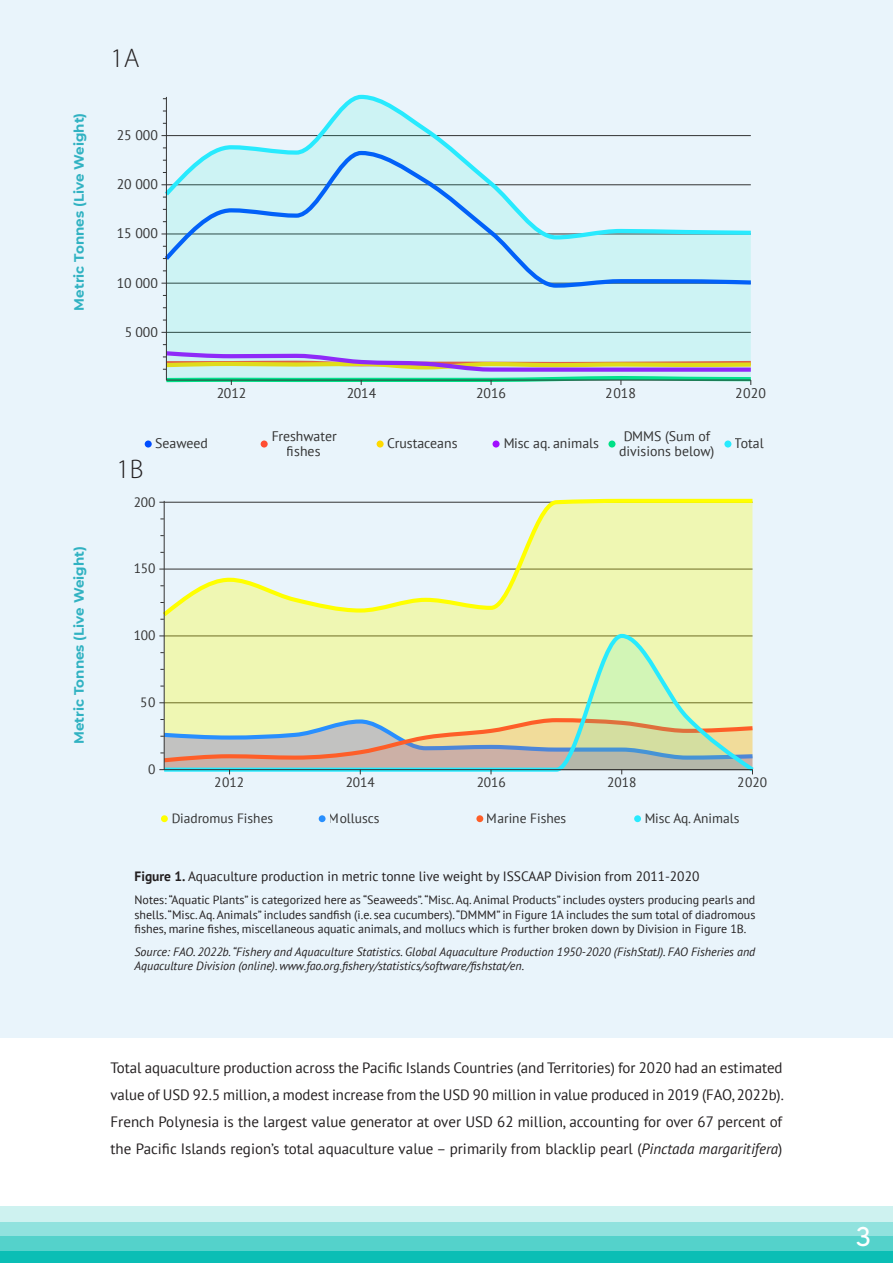
<style>
.page{position:relative;width:893px;height:1263px;background:#fff}
.page>*{position:absolute;margin:0;border:0;box-sizing:border-box;transform-origin:0 0}
.Footnote{font:300 27px "Myriad Pro";color:#231f20}
.t1{font:27px "MADE Tommy Soft";color:#fff}
.Body_text{font:15px/27px "PT Sans";color:#231f20;text-align:justify}
.t2{font:13.8px/15.1px "PT Sans";color:#333;text-align:center}
.Figure_text{font:13.5px "PT Sans";color:#231f20}
.t3{font:13.5px "PT Sans";color:#333}
.t4{font:700 13.5px "Montserrat";color:#31b2c2}
.Figure_text-2{font:12px/14.4px "PT Sans";color:#231f20;text-align:justify}
.Source{font:italic 12px/14.4px "PT Sans";color:#231f20}
.s1{font-weight:700}
.s2{font-style:italic}
</style>
<div class="page">
<div style="left:0;top:1222px;width:893px;height:15px;background:#91e2de"></div>
<div style="left:0;top:1207px;width:893px;height:15px;background:#cef2f0"></div>
<div style="left:0;top:1236px;width:893px;height:15px;background:#54d2cb"></div>
<div style="left:0;top:1251px;width:893px;height:12px;background:#0bbeb5"></div>
<div style="left:0;top:0;width:893px;height:1037px;background:#e9f4fb"></div>
<div style="left:167px;top:242px;width:584px;height:102px;background:#cdf3f4"></div>
<svg style="left:161px;top:94px;width:590px;height:148px"></svg>
<svg style="left:162px;top:344px;width:590px;height:41px;background:#b7d2cf"></svg>
<hr style="left:166px;top:97px;width:1px;height:283px;background:#333">
<div style="left:145px;top:440px;width:7px;height:7px;background:#004dff;border-radius:50%"></div>
<div style="left:261px;top:440px;width:7px;height:7px;background:#ff4d32;border-radius:50%"></div>
<div style="left:377px;top:440px;width:7px;height:7px;background:#ffda00;border-radius:50%"></div>
<div style="left:493px;top:440px;width:7px;height:7px;background:#a10dff;border-radius:50%"></div>
<div style="left:608px;top:440px;width:7px;height:7px;background:#00e086;border-radius:50%"></div>
<div style="left:724px;top:440px;width:7px;height:7px;background:#28eafe;border-radius:50%"></div>
<div style="left:165px;top:620px;width:587px;height:12px;background:#eff7b3"></div>
<svg style="left:159px;top:498px;width:594px;height:122px"></svg>
<svg style="left:160px;top:632px;width:593px;height:143px;background:#e6f3b2"></svg>
<hr style="left:164px;top:501px;width:1px;height:269px;background:#333">
<svg style="left:159px;top:716px;width:595px;height:58px;background:#c2c5ad"></svg>
<div style="left:161px;top:815px;width:7px;height:7px;background:#ff0;border-radius:50%"></div>
<div style="left:319px;top:815px;width:7px;height:7px;background:#288ffe;border-radius:50%"></div>
<div style="left:476px;top:815px;width:7px;height:7px;background:#fe5e28;border-radius:50%"></div>
<div style="left:634px;top:815px;width:7px;height:7px;background:#28eafe;border-radius:50%"></div>
<h3 class="t4" style="left:69px;top:311px;width:199px;rotate:-90deg">Metric Tonnes (Live Weight)</h3>
<h3 class="t4" style="left:69px;top:744px;width:199px;rotate:-90deg">Metric Tonnes (Live Weight)</h3>
<p class="Footnote" style="left:111px;top:42px;width:30px">1A</p>
<p class="t2" style="left:117px;top:127px;width:43px">25 000</p>
<p class="t2" style="left:117px;top:176px;width:43px">20 000</p>
<p class="t2" style="left:117px;top:226px;width:43px">15 000</p>
<p class="t2" style="left:117px;top:275px;width:43px">10 000</p>
<p class="t2" style="left:124px;top:324px;width:35px">5 000</p>
<p class="t2" style="left:216px;top:386px;width:32px">2012</p>
<p class="t2" style="left:346px;top:386px;width:32px">2014</p>
<p class="t2" style="left:476px;top:386px;width:32px">2016</p>
<p class="t2" style="left:606px;top:386px;width:32px">2018</p>
<p class="t2" style="left:736px;top:386px;width:32px">2020</p>
<p class="Footnote" style="left:117px;top:452px;width:28px">1B</p>
<p class="t2" style="left:155px;top:436px;width:54px">Seaweed</p>
<p class="t2" style="left:271px;top:428px;width:67px">Freshwater fishes</p>
<p class="t2" style="left:387px;top:436px;width:72px">Crustaceans</p>
<p class="t2" style="left:503px;top:436px;width:97px">Misc aq. animals</p>
<p class="t2" style="left:619px;top:428px;width:97px;text-align:left">DMMS (Sum of divisions below)</p>
<p class="t2" style="left:735px;top:436px;width:30px">Total</p>
<p class="t3" style="left:134px;top:493px;width:24px">200</p>
<p class="t3" style="left:134px;top:560px;width:24px">150</p>
<p class="t3" style="left:134px;top:627px;width:24px">100</p>
<p class="t3" style="left:141px;top:694px;width:16px">50</p>
<p class="t3" style="left:148px;top:760px;width:9px">0</p>
<p class="t3" style="left:215px;top:774px;width:31px">2012</p>
<p class="t3" style="left:346px;top:774px;width:31px">2014</p>
<p class="t3" style="left:476px;top:774px;width:31px">2016</p>
<p class="t3" style="left:607px;top:774px;width:31px">2018</p>
<p class="t3" style="left:738px;top:774px;width:31px">2020</p>
<p class="t3" style="left:171px;top:810px;width:103px">Diadromus Fishes</p>
<p class="t3" style="left:329px;top:810px;width:52px">Molluscs</p>
<p class="t3" style="left:487px;top:810px;width:81px">Marine Fishes</p>
<p class="t3" style="left:644px;top:810px;width:97px">Misc Aq. Animals</p>
<p class="Figure_text" style="left:135px;top:868px;width:566px"><span class="s1">Figure 1.</span> Aquaculture production in metric tonne live weight by ISSCAAP Division from 2011-2020</p>
<p class="Figure_text-2" style="left:135px;top:892px;width:622px">Notes: “Aquatic Plants” is categorized here as “Seaweeds”. “Misc. Aq. Animal Products” includes oysters producing pearls and shells. “Misc. Aq. Animals” includes sandfish (i.e. sea cucumbers). “DMMM” in Figure 1A includes the sum total of diadromous fishes, marine fishes, miscellaneous aquatic animals, and mollucs which is further broken down by Division in Figure 1B.</p>
<p class="Source" style="left:135px;top:944px;width:622px">Source: FAO. 2022b. “Fishery and Aquaculture Statistics. Global Aquaculture Production 1950-2020 (FishStatJ). FAO Fisheries and<br>Aquaculture Division (online). www.fao.org.fishery/statistics/software/fishstat/en.</p>
<p class="Body_text" style="left:111px;top:1053px;width:675px">Total aquaculture production across the Pacific Islands Countries (and Territories) for 2020 had an estimated value of USD 92.5 million, a modest increase from the USD 90 million in value produced in 2019 (FAO, 2022b).<br>French Polynesia is the largest value generator at over USD 62 million, accounting for over 67 percent of the Pacific Islands region’s total aquaculture value – primarily from blacklip pearl (<span class="s2">Pinctada margaritifera</span>)</p>
<h1 class="t1" style="left:855px;top:1220px;width:17px">3</h1>
</div>
